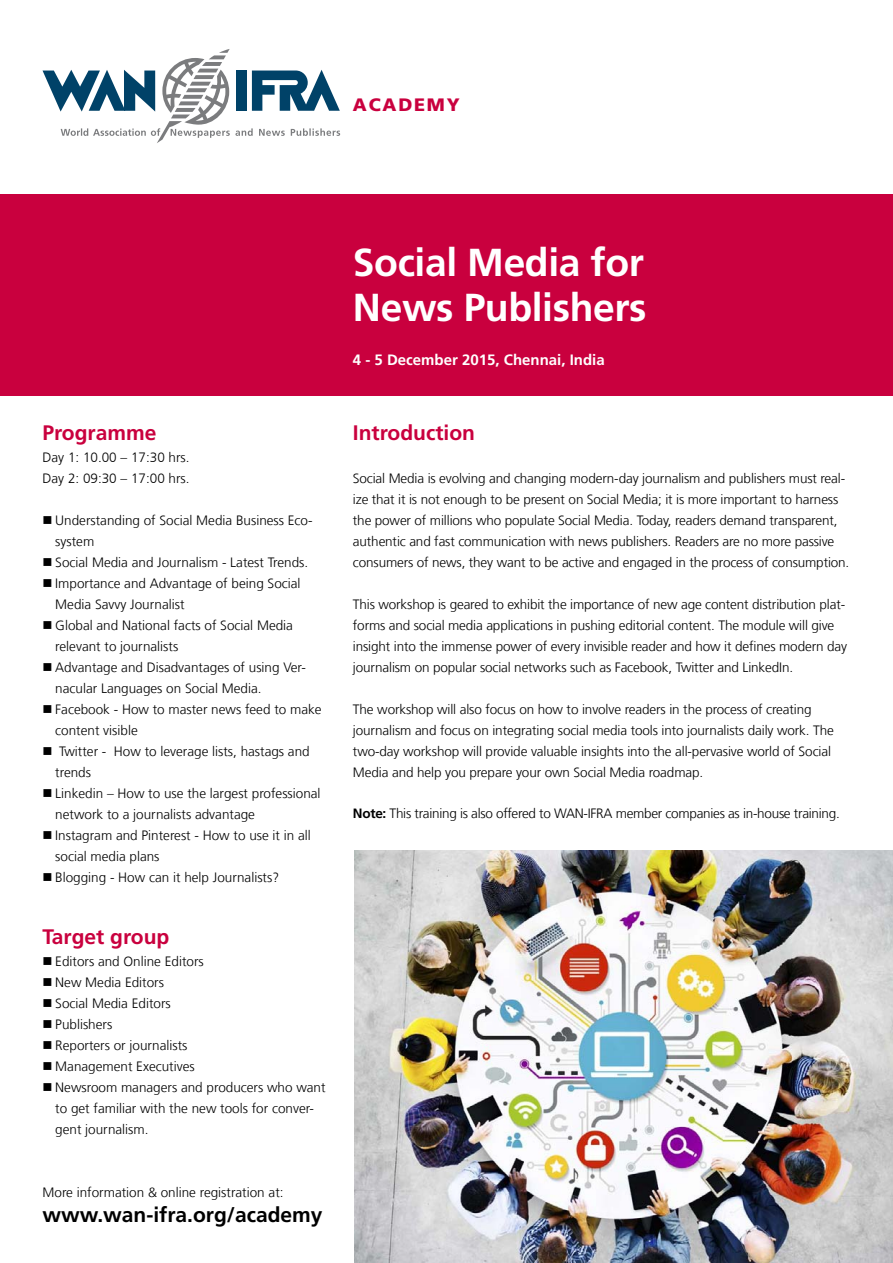
<style>
.page{position:relative;width:893px;height:1263px;background:#fff}
.page>*{position:absolute;margin:0;border:0;box-sizing:border-box;transform-origin:0 0}
.t1{font:700 39px/45px "Frutiger LT Com";letter-spacing:-.01em;color:#fff}
.t2{font:700 21px "Frutiger LT Com";color:#c9003e}
.t3{font:700 21px "Frutiger LT Com";color:#000}
.t4{font:900 18px "Frutiger LT Com";letter-spacing:.1em;color:#c9003e}
.t5{font:700 15px "Frutiger LT Com";color:#fff}
.t6{font:300 13.5px/21px "Frutiger LT Com";letter-spacing:-.01em;color:#000}
.s1{font-weight:700}
</style>
<div class="page">
<div style="left:0;top:194px;width:893px;height:201px;background:#c9003e"></div>
<img style="left:354px;top:850px;width:539px;height:413px">
<svg style="left:43px;top:49px;width:297px;height:94px"></svg>
<h3 class="t4" style="left:353px;top:94px;width:108px">ACADEMY</h3>
<h2 class="t2" style="left:43px;top:420px;width:115px">Programme</h2>
<p class="t6" style="left:43px;top:447px;width:149px">Day 1: 10.00 – 17:30 hrs.<br>Day 2: 09:30 – 17:00 hrs.</p>
<p class="t6" style="left:55px;top:510px;width:268px">Understanding of Social Media Business Eco&shy;system<br>Social Media and Journalism - Latest Trends.<br>Importance and Advantage of being Social Media Savvy Journalist<br>Global and National facts of Social Media relevant to journalists<br>Advantage and Disadvantages of using Ver&shy;nacular Languages on Social Media.<br>Facebook - How to master news feed to make content visible<br>Twitter - How to leverage lists, hastags and trends<br>Linkedin – How to use the largest professional network to a journalists advantage<br>Instagram and Pinterest - How to use it in all social media plans<br>Blogging - How can it help Journalists?</p>
<h2 class="t2" style="left:43px;top:924px;width:128px">Target group</h2>
<p class="t6" style="left:55px;top:951px;width:272px">Editors and Online Editors<br>New Media Editors<br>Social Media Editors<br>Publishers<br>Reporters or journalists<br>Management Executives<br>Newsroom managers and producers who want to get familiar with the new tools for conver&shy;gent journalism.</p>
<p class="t6" style="left:43px;top:1182px;width:243px">More information &amp; online registration at:</p>
<h2 class="t3" style="left:43px;top:1202px;width:282px">www.wan-ifra.org/academy</h2>
<h1 class="t1" style="left:353px;top:240px;width:295px">Social Media for<br>News Publishers</h1>
<p class="t5" style="left:353px;top:351px;width:253px">4 - 5 December 2015, Chennai, India</p>
<h2 class="t2" style="left:353px;top:420px;width:124px">Introduction</h2>
<p class="t6" style="left:353px;top:468px;width:498px">Social Media is evolving and changing modern-day journalism and publishers must real&shy;ize that it is not enough to be present on Social Media; it is more important to harness the power of millions who populate Social Media. Today, readers demand transparent, authentic and fast communication with news publishers. Readers are no more passive consumers of news, they want to be active and engaged in the process of consumption.</p>
<p class="t6" style="left:353px;top:594px;width:496px">This workshop is geared to exhibit the importance of new age content distribution plat&shy;forms and social media applications in pushing editorial content. The module will give insight into the immense power of every invisible reader and how it defines modern day journalism on popular social networks such as Facebook, Twitter and LinkedIn.</p>
<p class="t6" style="left:353px;top:699px;width:483px">The workshop will also focus on how to involve readers in the process of creating journalism and focus on integrating social media tools into journalists daily work. The two-day workshop will provide valuable insights into the all-pervasive world of Social Media and help you prepare your own Social Media roadmap.</p>
<p class="t6" style="left:353px;top:803px;width:488px"><span class="s1">Note:</span> This training is also offered to WAN-IFRA member companies as in-house training.</p>
</div>
